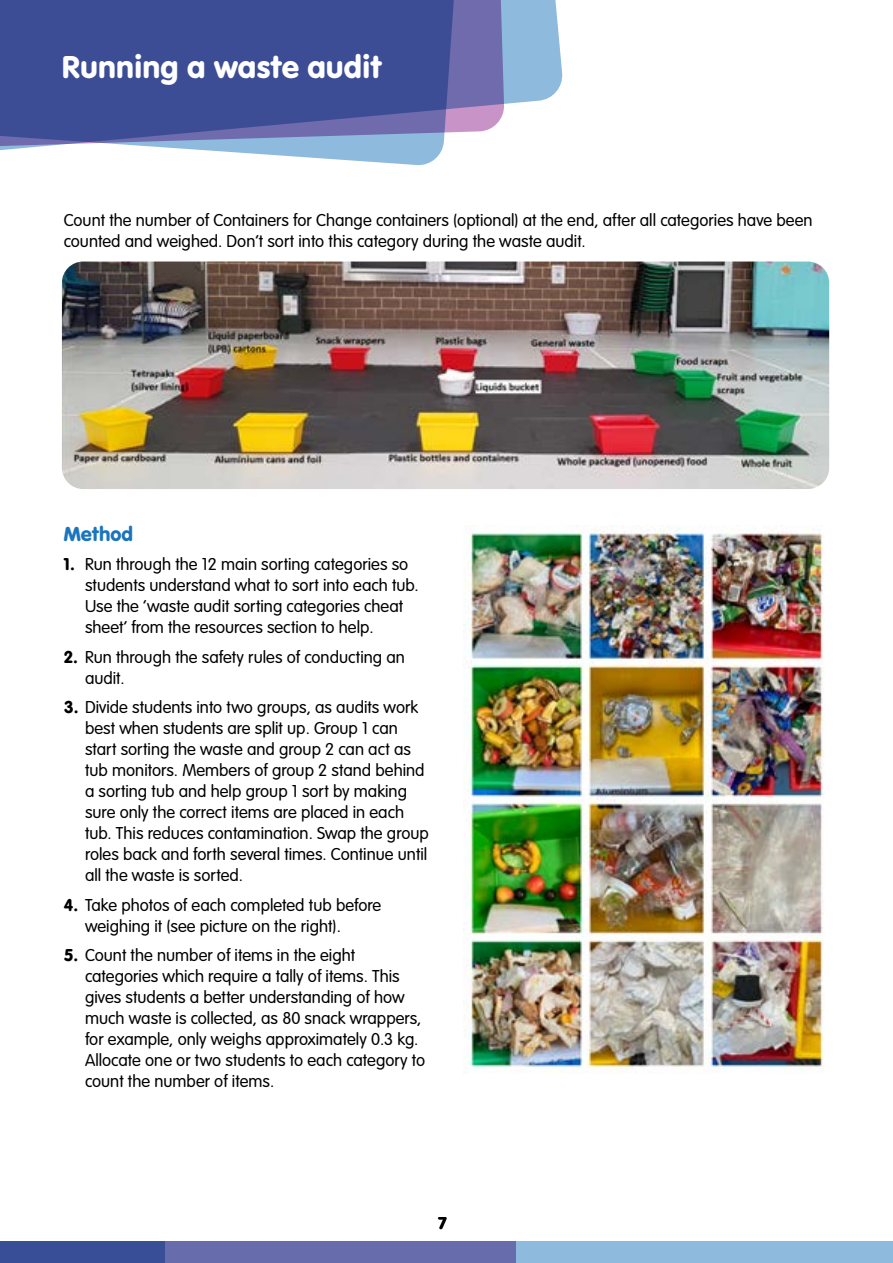
<style>
.page{position:relative;width:893px;height:1263px;background:#fff}
.page>*{position:absolute;margin:0;border:0;box-sizing:border-box;transform-origin:0 0}
.t1{font:33px "VAG Rundschrift D";color:#fff}
.t2{font:21px "VAG Rundschrift D";color:#1c75bc}
.t3{font:300 18px/21px "VAG Rundschrift D";color:#000}
.t4{font:18px "VAG Rundschrift D";color:#000}
.s1{font-weight:400}
</style>
<div class="page">
<div style="left:0;top:1242px;width:893px;height:21px;background:#8dbadd"></div>
<div style="left:0;top:1242px;width:516px;height:21px;background:#676cad"></div>
<div style="left:0;top:1242px;width:165px;height:21px;background:#384e96"></div>
<svg style="left:504px;top:0;width:59px;height:104px;background:#98c0e0"></svg>
<svg style="left:0;top:147px;width:443px;height:18px"></svg>
<svg style="left:0;top:0;width:504px;height:147px;background:#4b599d"></svg>
<img style="left:463px;top:525px;width:361px;height:548px">
<img style="left:62px;top:261px;width:767px;height:228px">
<h1 class="t1" style="left:62px;top:48px;width:322px">Running a waste audit</h1>
<p class="t3" style="left:64px;top:210px;width:750px">Count the number of Containers for Change containers (optional) at the end, after all categories have been counted and weighed. Don’t sort into this category during the waste audit.</p>
<p class="t2" style="left:64px;top:521px;width:71px">Method</p>
<p class="t3" style="left:85px;top:554px;width:335px;text-indent:-21px"><span class="s1">1.</span> Run through the 12 main sorting categories so students understand what to sort into each tub.<br>Use the ‘waste audit sorting categories cheat sheet’ from the resources section to help.</p>
<p class="t3" style="left:85px;top:647px;width:321px;text-indent:-21px"><span class="s1">2.</span> Run through the safety rules of conducting an audit.</p>
<p class="t3" style="left:85px;top:697px;width:345px;text-indent:-21px"><span class="s1">3.</span> Divide students into two groups, as audits work best when students are split up. Group 1 can start sorting the waste and group 2 can act as tub monitors. Members of group 2 stand behind a sorting tub and help group 1 sort by making sure only the correct items are placed in each tub. This reduces contamination. Swap the group roles back and forth several times. Continue until all the waste is sorted.</p>
<p class="t3" style="left:85px;top:895px;width:298px;text-indent:-21px"><span class="s1">4.</span> Take photos of each completed tub before weighing it (see picture on the right).</p>
<p class="t3" style="left:85px;top:945px;width:342px;text-indent:-21px"><span class="s1">5.</span> Count the number of items in the eight categories which require a tally of items. This gives students a better understanding of how much waste is collected, as 80 snack wrappers, for example, only weighs approximately 0.3 kg.<br>Allocate one or two students to each category to count the number of items.</p>
<p class="t4" style="left:438px;top:1213px;width:10px">7</p>
</div>
